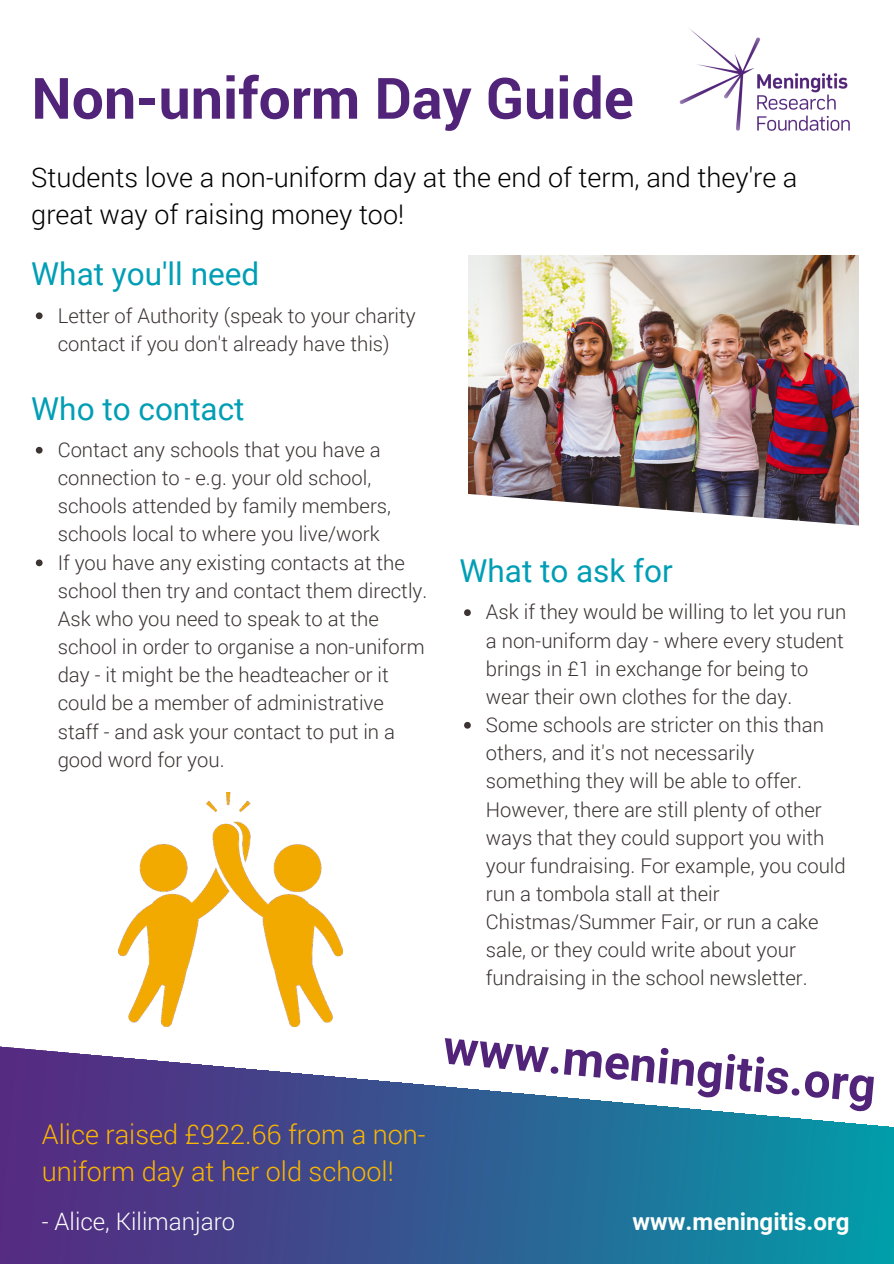
<style>
.page{position:relative;width:894px;height:1264px;background:#fff}
.page>*{position:absolute;margin:0;border:0;box-sizing:border-box;transform-origin:0 0}
.t1{font:700 57px "Roboto";color:#51247a}
.t2{font:700 48px "Roboto";color:#51247a}
.t3{font:31.5px "Roboto";color:#009eb5}
.t4{font:300 27px/37.2px "Roboto";color:#000}
.t5{font:300 27px/37.2px "Roboto";color:#fab600}
.t6{font:300 24px "Roboto";color:#fff}
.t7{font:700 24px "Roboto";color:#fefffc}
.t8{font:300 20.25px/28.2px "Roboto";color:#3c3333}
</style>
<div class="page">
<svg style="left:36px;top:312px;width:7px;height:7px"></svg>
<svg style="left:36px;top:447px;width:7px;height:6px"></svg>
<svg style="left:36px;top:559px;width:7px;height:7px"></svg>
<img style="left:0;top:1046px;width:893px;height:217px">
<img style="left:679px;top:28px;width:171px;height:103px">
<svg style="left:464px;top:609px;width:6px;height:7px"></svg>
<svg style="left:464px;top:722px;width:6px;height:6px"></svg>
<img style="left:468px;top:256px;width:390px;height:237px">
<svg style="left:468px;top:493px;width:391px;height:33px"></svg>
<img style="left:118px;top:792px;width:224px;height:234px">
<h1 class="t1" style="left:31px;top:59px;width:604px">Non-uniform Day Guide</h1>
<h3 class="t4" style="left:31px;top:158px;width:767px">Students love a non-uniform day at the end of term, and they're a great way of raising money too!</h3>
<h3 class="t3" style="left:31px;top:256px;width:229px">What you'll need</h3>
<p class="t8" style="left:58px;top:300px;width:359px">Letter of Authority (speak to your charity contact if you don't already have this)</p>
<h3 class="t3" style="left:31px;top:390px;width:215px">Who to contact</h3>
<p class="t8" style="left:58px;top:435px;width:371px">Contact any schools that you have a connection to - e.g. your old school, schools attended by family members, schools local to where you live/work<br>If you have any existing contacts at the school then try and contact them directly.<br>Ask who you need to speak to at the school in order to organise a non-uniform day - it might be the headteacher or it could be a member of administrative staff - and ask your contact to put in a good word for you.</p>
<h3 class="t3" style="left:459px;top:553px;width:215px">What to ask for</h3>
<p class="t8" style="left:486px;top:597px;width:362px">Ask if they would be willing to let you run a non-uniform day - where every student brings in £1 in exchange for being to wear their own clothes for the day.<br>Some schools are stricter on this than others, and it's not necessarily something they will be able to offer.<br>However, there are still plenty of other ways that they could support you with your fundraising. For example, you could run a tombola stall at their Chistmas/Summer Fair, or run a cake sale, or they could write about your fundraising in the school newsletter.</p>
<h2 class="t2" style="left:445px;top:1019px;width:435px;rotate:5deg">www.meningitis.org</h2>
<h3 class="t5" style="left:42px;top:1114px;width:385px">Alice raised £922.66 from a non&shy;uniform day at her old school!</h3>
<p class="t6" style="left:42px;top:1204px;width:195px">- Alice, Kilimanjaro</p>
<p class="t7" style="left:632px;top:1207px;width:218px">www.meningitis.org</p>
</div>
